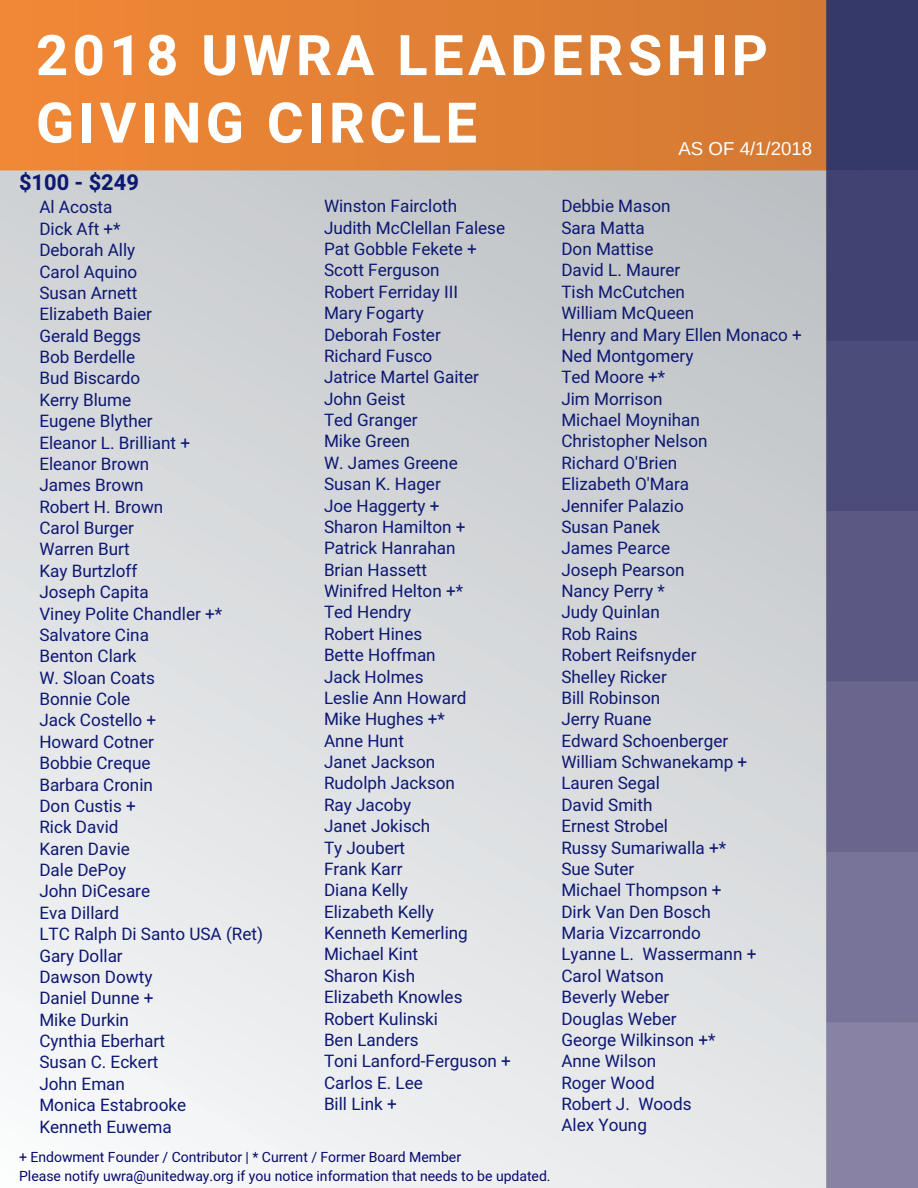
<style>
.page{position:relative;width:918px;height:1188px;background:#fff}
.page>*{position:absolute;margin:0;border:0;box-sizing:border-box;transform-origin:0 0}
.t1{font:700 55.95px/67.5px "Heebo";letter-spacing:.08em;color:#fff}
.t2{font:700 21.75px "Heebo";color:#0d1872}
.t3{font:18.75px "Arimo";color:#fff}
.t4{font:17.1px/21.3px "Heebo";color:#0d1872}
.t5{font:13.95px/19.2px "Heebo";color:#07076d}
</style>
<div class="page">
<img style="left:0;top:0;width:918px;height:1188px">
<h1 class="t1" style="left:36px;top:24px;width:733px">2018 UWRA LEADERSHIP<br>GIVING CIRCLE</h1>
<p class="t2" style="left:19px;top:167px;width:121px">$100 - $249</p>
<p class="t4" style="left:39px;top:197px;width:225px">Al Acosta<br>Dick Aft +*<br>Deborah Ally<br>Carol Aquino<br>Susan Arnett<br>Elizabeth Baier<br>Gerald Beggs<br>Bob Berdelle<br>Bud Biscardo<br>Kerry Blume<br>Eugene Blyther<br>Eleanor L. Brilliant +<br>Eleanor Brown<br>James Brown<br>Robert H. Brown<br>Carol Burger<br>Warren Burt<br>Kay Burtzloff<br>Joseph Capita<br>Viney Polite Chandler +*<br>Salvatore Cina<br>Benton Clark<br>W. Sloan Coats<br>Bonnie Cole<br>Jack Costello +<br>Howard Cotner<br>Bobbie Creque<br>Barbara Cronin<br>Don Custis +<br>Rick David<br>Karen Davie<br>Dale DePoy<br>John DiCesare<br>Eva Dillard<br>LTC Ralph Di Santo USA (Ret)<br>Gary Dollar<br>Dawson Dowty<br>Daniel Dunne +<br>Mike Durkin<br>Cynthia Eberhart<br>Susan C. Eckert<br>John Eman<br>Monica Estabrooke<br>Kenneth Euwema</p>
<p class="t4" style="left:324px;top:196px;width:188px">Winston Faircloth<br>Judith McClellan Falese<br>Pat Gobble Fekete +<br>Scott Ferguson<br>Robert Ferriday III<br>Mary Fogarty<br>Deborah Foster<br>Richard Fusco<br>Jatrice Martel Gaiter<br>John Geist<br>Ted Granger<br>Mike Green<br>W. James Greene<br>Susan K. Hager<br>Joe Haggerty +<br>Sharon Hamilton +<br>Patrick Hanrahan<br>Brian Hassett<br>Winifred Helton +*<br>Ted Hendry<br>Robert Hines<br>Bette Hoffman<br>Jack Holmes<br>Leslie Ann Howard<br>Mike Hughes +*<br>Anne Hunt<br>Janet Jackson<br>Rudolph Jackson<br>Ray Jacoby<br>Janet Jokisch<br>Ty Joubert<br>Frank Karr<br>Diana Kelly<br>Elizabeth Kelly<br>Kenneth Kemerling<br>Michael Kint<br>Sharon Kish<br>Elizabeth Knowles<br>Robert Kulinski<br>Ben Landers<br>Toni Lanford-Ferguson +<br>Carlos E. Lee<br>Bill Link +</p>
<p class="t4" style="left:561px;top:196px;width:242px">Debbie Mason<br>Sara Matta<br>Don Mattise<br>David L. Maurer<br>Tish McCutchen<br>William McQueen<br>Henry and Mary Ellen Monaco +<br>Ned Montgomery<br>Ted Moore +*<br>Jim Morrison<br>Michael Moynihan<br>Christopher Nelson<br>Richard O'Brien<br>Elizabeth O'Mara<br>Jennifer Palazio<br>Susan Panek<br>James Pearce<br>Joseph Pearson<br>Nancy Perry *<br>Judy Quinlan<br>Rob Rains<br>Robert Reifsnyder<br>Shelley Ricker<br>Bill Robinson<br>Jerry Ruane<br>Edward Schoenberger<br>William Schwanekamp +<br>Lauren Segal<br>David Smith<br>Ernest Strobel<br>Russy Sumariwalla +*<br>Sue Suter<br>Michael Thompson +<br>Dirk Van Den Bosch<br>Maria Vizcarrondo<br>Lyanne L. Wassermann +<br>Carol Watson<br>Beverly Weber<br>Douglas Weber<br>George Wilkinson +*<br>Anne Wilson<br>Roger Wood<br>Robert J. Woods<br>Alex Young</p>
<p class="t3" style="left:679px;top:138px;width:135px">AS OF 4/1/2018</p>
<p class="t5" style="left:19px;top:1148px;width:533px">+ Endowment Founder / Contributor | * Current / Former Board Member<br>Please notify uwra@unitedway.org if you notice information that needs to be updated.</p>
</div>
